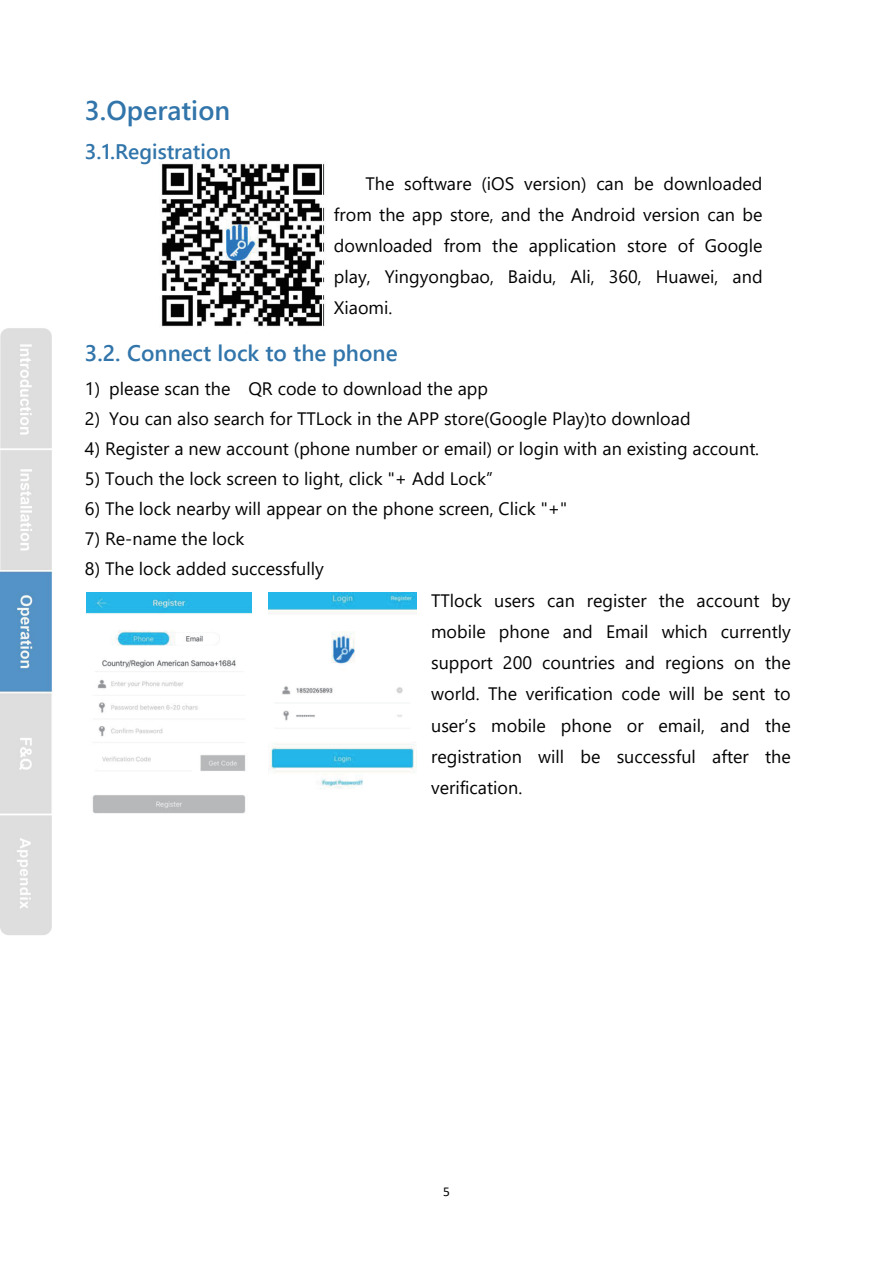
<style>
.page{position:relative;width:893px;height:1263px;background:#fff}
.page>*{position:absolute;margin:0;border:0;box-sizing:border-box;transform-origin:0 0}
.t1{font:700 27px "Yu Gothic UI";color:#3175aa}
.t2{font:700 22.5px "Yu Gothic UI";color:#3175aa}
.t3{font:700 21.15px "Yu Gothic UI";color:#3175aa}
.t4{font:18px/31px "Yu Gothic UI";color:#030303;text-align:justify}
.t5{font:13.5px "Calibri";color:#030303}
</style>
<div class="page">
<img style="left:269px;top:593px;width:147px;height:196px">
<img style="left:86px;top:593px;width:166px;height:221px">
<img style="left:161px;top:163px;width:161px;height:164px">
<img style="left:0;top:328px;width:53px;height:607px">
<h1 class="t1" style="left:85px;top:95px;width:147px">3.Operation</h1>
<p class="t3" style="left:85px;top:139px;width:148px">3.1.Registration</p>
<p class="t4" style="left:334px;top:165px;width:430px;text-indent:32px">The software (iOS version) can be downloaded from the app store, and the Android version can be downloaded from the application store of Google play, Yingyongbao, Baidu, Ali, 360, Huawei, and Xiaomi.</p>
<p class="t2" style="left:85px;top:340px;width:314px">3.2. Connect lock to the phone</p>
<p class="t4" style="left:85px;top:371px;width:405px">1) please scan the QR code to download the app</p>
<p class="t4" style="left:85px;top:400px;width:607px">2) You can also search for TTLock in the APP store(Google Play)to download</p>
<p class="t4" style="left:85px;top:430px;width:676px">4) Register a new account (phone number or email) or login with an existing account.</p>
<p class="t4" style="left:85px;top:461px;width:410px">5) Touch the lock screen to light, click "+ Add Lock”</p>
<p class="t4" style="left:85px;top:490px;width:484px">6) The lock nearby will appear on the phone screen, Click "+"</p>
<p class="t4" style="left:85px;top:520px;width:161px">7) Re-name the lock</p>
<p class="t4" style="left:85px;top:551px;width:240px">8) The lock added successfully</p>
<p class="t4" style="left:431px;top:583px;width:361px">TTlock users can register the account by mobile phone and Email which currently support 200 countries and regions on the world. The verification code will be sent to user’s mobile phone or email, and the registration will be successful after the verification.</p>
<p class="t5" style="left:443px;top:1182px;width:8px">5</p>
</div>
